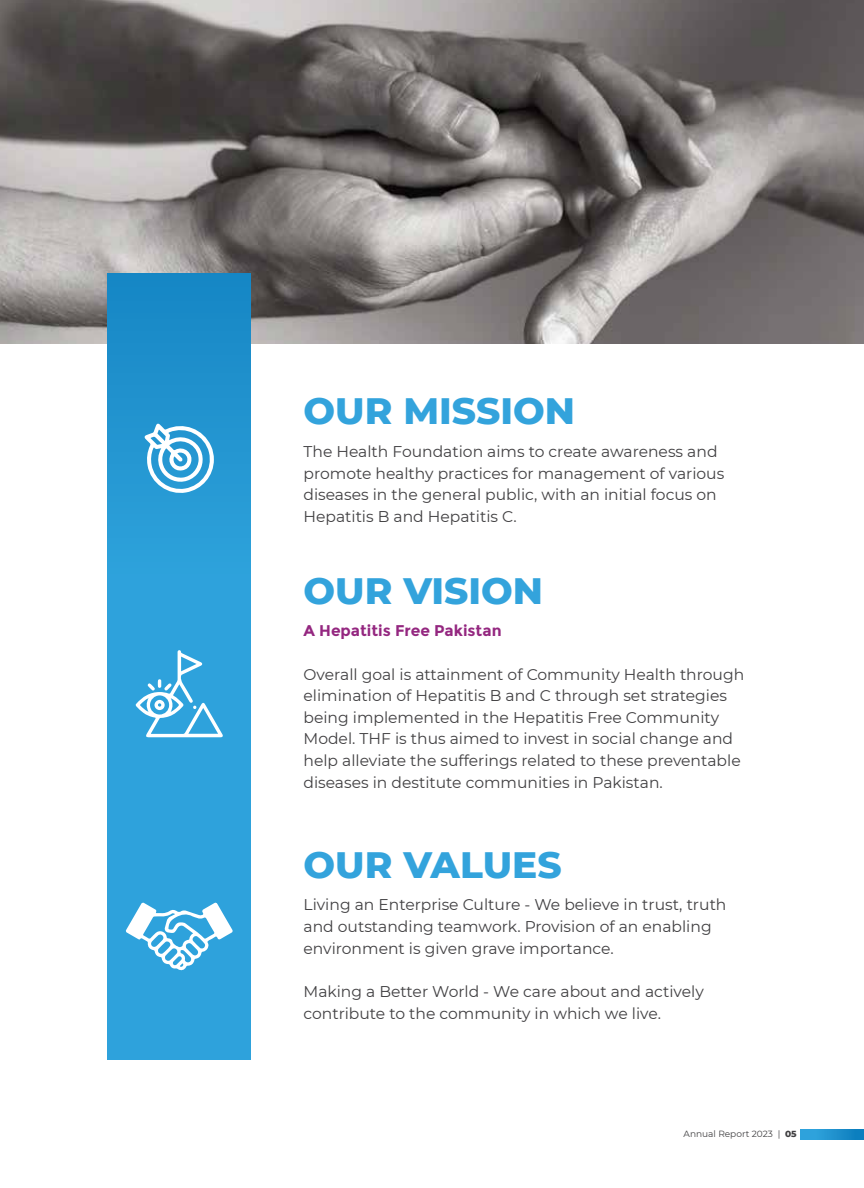
<style>
.page{position:relative;width:864px;height:1188px;background:#fff}
.page>*{position:absolute;margin:0;border:0;box-sizing:border-box;transform-origin:0 0}
.t1{font:800 37.5px "Montserrat";color:#33a3dc}
.t2{font:15.6px/21.6px "Montserrat";color:#414042}
.t3{font:700 15.6px "Montserrat";color:#942780}
.t4{font:9px "Montserrat";color:#414042}
.s1{font-weight:800}
</style>
<div class="page">
<img style="left:0;top:0;width:864px;height:343px">
<div style="left:108px;top:274px;width:143px;height:785px;background:linear-gradient(to bottom,#1f91cd,#34a9e2)"></div>
<svg style="left:144px;top:421px;width:70px;height:75px"></svg>
<svg style="left:135px;top:650px;width:88px;height:87px"></svg>
<svg style="left:126px;top:902px;width:107px;height:69px"></svg>
<svg style="left:801px;top:1129px;width:63px;height:11px"></svg>
<h1 class="t1" style="left:304px;top:384px;width:273px">OUR MISSION</h1>
<p class="t2" style="left:304px;top:440px;width:422px">The Health Foundation aims to create awareness and promote healthy practices for management of various diseases in the general public, with an initial focus on Hepatitis B and Hepatitis C.</p>
<h1 class="t1" style="left:304px;top:563px;width:241px">OUR VISION</h1>
<p class="t3" style="left:304px;top:621px;width:200px">A Hepatitis Free Pakistan</p>
<p class="t2" style="left:304px;top:663px;width:442px">Overall goal is attainment of Community Health through elimination of Hepatitis B and C through set strategies being implemented in the Hepatitis Free Community Model. THF is thus aimed to invest in social change and help alleviate the sufferings related to these preventable diseases in destitute communities in Pakistan.</p>
<h1 class="t1" style="left:304px;top:837px;width:260px">OUR VALUES</h1>
<p class="t2" style="left:304px;top:893px;width:424px">Living an Enterprise Culture - We believe in trust, truth and outstanding teamwork. Provision of an enabling environment is given grave importance.</p>
<p class="t2" style="left:304px;top:980px;width:402px">Making a Better World - We care about and actively contribute to the community in which we live.</p>
<p class="t4" style="left:684px;top:1128px;width:115px">Annual Report 2023 | <span class="s1">05</span></p>
</div>
